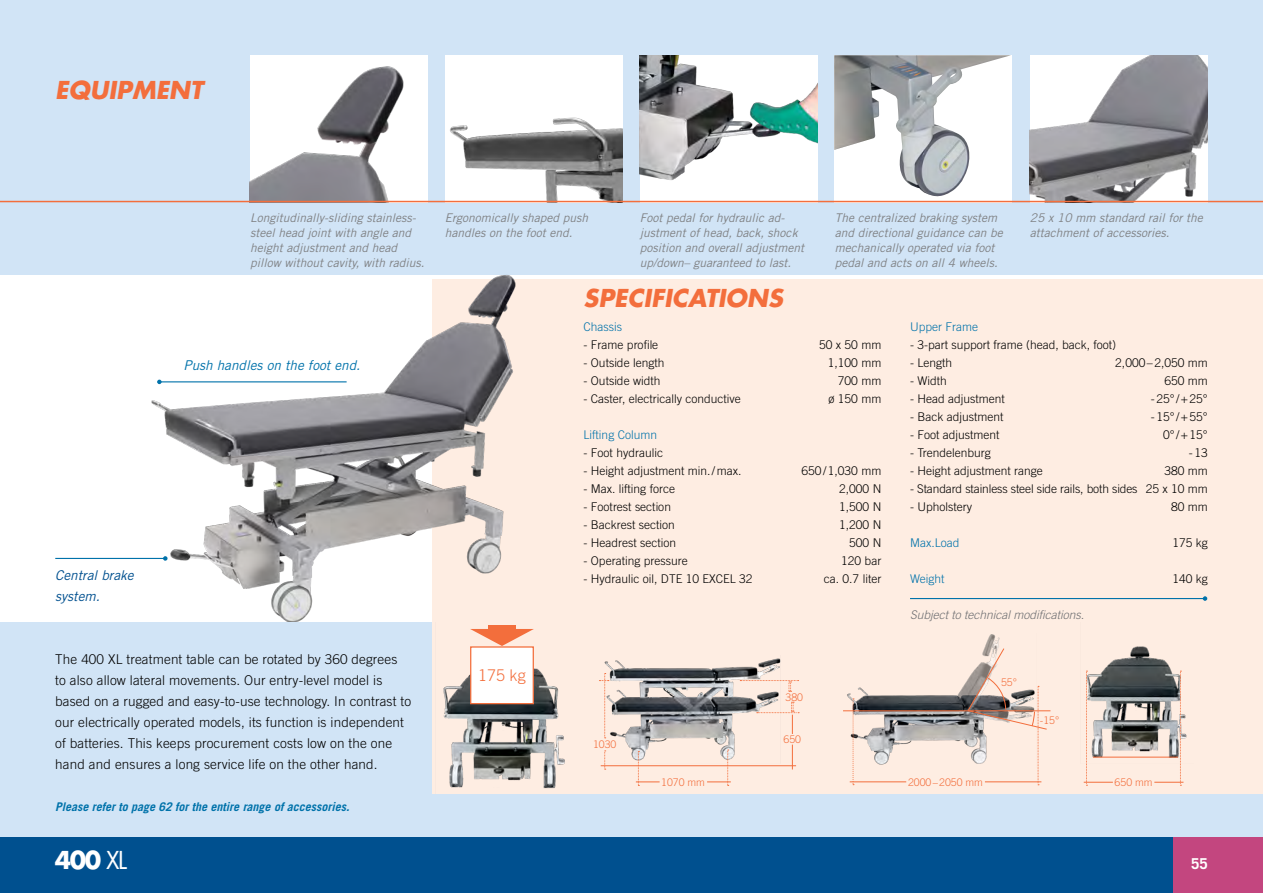
<style>
.page{position:relative;width:1263px;height:893px;background:#fff}
.page>*{position:absolute;margin:0;border:0;box-sizing:border-box;transform-origin:0 0}
.t1{font:italic 700 24px "Futura Std";color:#f36e3c}
.t2{font:700 24px "Futura Std";color:#fff}
.t3{font:300 16.05px/17.9px "Trade Gothic LT Std";color:#f36e3c}
.t4{font:700 15px "Trade Gothic LT Std";color:#fff}
.t5{font:300 13.5px/21px "Trade Gothic LT Std";letter-spacing:.01em;color:#000}
.t6{font:italic 13.5px "Trade Gothic LT Std";color:#0072aa}
.t7{font:italic 13.5px/21px "Trade Gothic LT Std";color:#00508f}
.t8{font:300 12px "Trade Gothic LT Std";color:#000}
.t9{font:italic 12px/15px "Trade Gothic LT Std";color:#808285}
.t10{font:italic 700 12px "Trade Gothic LT Std";color:#0072aa}
.t11{font:300 12px "Trade Gothic LT Std";color:#0072aa}
.t12{font:italic 300 12px "Trade Gothic LT Std";color:#6d6e71}
.t13{font:300 10.5px "Trade Gothic LT Std";color:#f36e3c}
.s1{font-weight:400}
</style>
<div class="page">
<div style="left:0;top:622px;width:1263px;height:271px;background:#d1e4f6"></div>
<div style="left:0;top:0;width:1263px;height:275px;background:#d1e4f6"></div>
<div style="left:0;top:838px;width:1263px;height:55px;background:#00508f"></div>
<div style="left:1173px;top:838px;width:90px;height:55px;background:#c3467f"></div>
<div style="left:432px;top:279px;width:831px;height:514px;background:#feede2"></div>
<img style="left:1030px;top:55px;width:178px;height:146px">
<img style="left:250px;top:55px;width:178px;height:146px">
<img style="left:640px;top:55px;width:177px;height:146px">
<div style="left:834px;top:55px;width:178px;height:147px;background:linear-gradient(to right,#fff,#fff)"></div>
<img style="left:834px;top:55px;width:177px;height:143px">
<img style="left:445px;top:55px;width:178px;height:146px">
<hr style="left:0;top:201px;width:1263px;height:1px;background:#f36e3c">
<img style="left:845px;top:634px;width:155px;height:131px">
<hr style="left:843px;top:710px;width:207px;height:1px;background:#f36e3c">
<svg style="left:967px;top:648px;width:80px;height:137px"></svg>
<hr style="left:850px;top:781px;width:56px;height:1px;background:#f36e3c">
<hr style="left:985px;top:781px;width:56px;height:1px;background:#f36e3c">
<svg style="left:852px;top:698px;width:2px;height:87px"></svg>
<img style="left:604px;top:658px;width:176px;height:102px">
<svg style="left:792px;top:745px;width:1px;height:24px"></svg>
<svg style="left:604px;top:750px;width:2px;height:20px"></svg>
<svg style="left:740px;top:680px;width:59px;height:12px"></svg>
<svg style="left:757px;top:702px;width:42px;height:32px"></svg>
<svg style="left:599px;top:673px;width:10px;height:65px"></svg>
<svg style="left:707px;top:750px;width:24px;height:36px"></svg>
<svg style="left:636px;top:751px;width:24px;height:35px"></svg>
<hr style="left:601px;top:765px;width:195px;height:1px;background:#f36e3c">
<hr style="left:55px;top:558px;width:110px;height:1px;background:#0072aa">
<img style="left:1086px;top:646px;width:101px;height:111px">
<svg style="left:1154px;top:671px;width:29px;height:115px"></svg>
<hr style="left:1093px;top:757px;width:85px;height:1px;background:#f36e3c">
<svg style="left:1084px;top:671px;width:29px;height:115px"></svg>
<img style="left:148px;top:275px;width:368px;height:347px">
<img style="left:443px;top:668px;width:122px;height:121px">
<div style="left:470px;top:646px;width:64px;height:58px;background:#fff;border:1px solid #f36e3c"></div>
<div style="left:488px;top:625px;width:28px;height:5px;background:#f36e3c"></div>
<svg style="left:470px;top:629px;width:64px;height:17px"></svg>
<hr style="left:910px;top:598px;width:295px;height:1px;background:#0072aa">
<svg style="left:1203px;top:596px;width:4px;height:5px"></svg>
<h1 class="t1" style="left:55px;top:75px;width:149px">EQUIPMENT</h1>
<p class="t9" style="left:250px;top:210px;width:176px">Longitudinally-sliding stainless&shy;steel head joint with angle and height adjustment and head pillow without cavity, with radius.</p>
<p class="t9" style="left:445px;top:210px;width:145px">Ergonomically shaped push handles on the foot end.</p>
<p class="t9" style="left:835px;top:210px;width:170px">The centralized braking system and directional guidance can be mechanically operated via foot pedal and acts on all 4 wheels.</p>
<p class="t9" style="left:1030px;top:210px;width:174px">25 x 10 mm standard rail for the attachment of accessories.</p>
<p class="t9" style="left:640px;top:210px;width:166px">Foot pedal for hydraulic ad&shy;justment of head, back, shock position and overall adjustment up/down– guaranteed to last.</p>
<p class="t6" style="left:183px;top:357px;width:178px">Push handles on the foot end.</p>
<p class="t7" style="left:55px;top:565px;width:80px">Central brake system.</p>
<p class="t5" style="left:55px;top:649px;width:357px">The 400 XL treatment table can be rotated by 360 degrees to also allow lateral movements. Our entry-level model is based on a rugged and easy-to-use technology. In contrast to our electrically operated models, its function is independent of batteries. This keeps procurement costs low on the one hand and ensures a long service life on the other hand.</p>
<p class="t10" style="left:55px;top:800px;width:296px">Please refer to page 62 for the entire range of accessories.</p>
<h1 class="t2" style="left:55px;top:843px;width:74px">400 <span class="s1">XL</span></h1>
<h2 class="t3" style="left:474px;top:656px;width:53px">550 lbs<br>250 kg</h2>
<h2 class="t3" style="left:478px;top:666px;width:49px">175 kg</h2>
<h1 class="t1" style="left:584px;top:282px;width:201px">SPECIFICATIONS</h1>
<p class="t11" style="left:584px;top:319px;width:40px">Chassis</p>
<p class="t8" style="left:584px;top:337px;width:76px">- Frame profile</p>
<p class="t8" style="left:819px;top:337px;width:64px">50 x 50 mm</p>
<p class="t8" style="left:584px;top:355px;width:82px">- Outside length</p>
<p class="t8" style="left:828px;top:355px;width:55px">1,100 mm</p>
<p class="t8" style="left:584px;top:373px;width:78px">- Outside width</p>
<p class="t8" style="left:838px;top:373px;width:45px">700 mm</p>
<p class="t8" style="left:584px;top:391px;width:159px">- Caster, electrically conductive</p>
<p class="t8" style="left:829px;top:391px;width:54px">ø 150 mm</p>
<p class="t11" style="left:584px;top:427px;width:75px">Lifting Column</p>
<p class="t8" style="left:584px;top:445px;width:81px">- Foot hydraulic</p>
<p class="t8" style="left:584px;top:463px;width:159px">- Height adjustment min./max.</p>
<p class="t8" style="left:802px;top:463px;width:81px">650/1,030 mm</p>
<p class="t8" style="left:584px;top:481px;width:93px">- Max. lifting force</p>
<p class="t8" style="left:839px;top:481px;width:44px">2,000 N</p>
<p class="t8" style="left:584px;top:499px;width:89px">- Footrest section</p>
<p class="t8" style="left:839px;top:499px;width:44px">1,500 N</p>
<p class="t8" style="left:584px;top:517px;width:93px">- Backrest section</p>
<p class="t8" style="left:839px;top:517px;width:44px">1,200 N</p>
<p class="t8" style="left:584px;top:535px;width:94px">- Headrest section</p>
<p class="t8" style="left:849px;top:535px;width:34px">500 N</p>
<p class="t8" style="left:584px;top:553px;width:106px">- Operating pressure</p>
<p class="t8" style="left:841px;top:553px;width:42px">120 bar</p>
<p class="t8" style="left:584px;top:571px;width:170px">- Hydraulic oil, DTE 10 EXCEL 32</p>
<p class="t8" style="left:824px;top:571px;width:59px">ca. 0.7 liter</p>
<p class="t13" style="left:593px;top:738px;width:25px">1030</p>
<p class="t13" style="left:661px;top:776px;width:45px">1070 mm</p>
<p class="t13" style="left:785px;top:691px;width:19px">380</p>
<p class="t13" style="left:784px;top:733px;width:19px">650</p>
<p class="t11" style="left:910px;top:319px;width:70px">Upper Frame</p>
<p class="t8" style="left:910px;top:337px;width:208px">- 3-part support frame (head, back, foot)</p>
<p class="t8" style="left:910px;top:355px;width:44px">- Length</p>
<p class="t8" style="left:1115px;top:355px;width:94px">2,000–2,050 mm</p>
<p class="t8" style="left:910px;top:373px;width:38px">- Width</p>
<p class="t8" style="left:1164px;top:373px;width:45px">650 mm</p>
<p class="t8" style="left:910px;top:391px;width:96px">- Head adjustment</p>
<p class="t8" style="left:1151px;top:391px;width:58px">-25°/+25°</p>
<p class="t8" style="left:910px;top:409px;width:95px">- Back adjustment</p>
<p class="t8" style="left:1151px;top:409px;width:58px">-15°/+55°</p>
<p class="t8" style="left:910px;top:427px;width:91px">- Foot adjustment</p>
<p class="t8" style="left:1163px;top:427px;width:46px">0°/+15°</p>
<p class="t8" style="left:910px;top:445px;width:82px">- Trendelenburg</p>
<p class="t8" style="left:1189px;top:445px;width:20px">-13</p>
<p class="t8" style="left:910px;top:463px;width:134px">- Height adjustment range</p>
<p class="t8" style="left:1164px;top:463px;width:45px">380 mm</p>
<p class="t8" style="left:910px;top:481px;width:299px">- Standard stainless steel side rails, both sides 25 x 10 mm</p>
<p class="t8" style="left:910px;top:499px;width:63px">- Upholstery</p>
<p class="t8" style="left:1171px;top:499px;width:38px">80 mm</p>
<p class="t11" style="left:910px;top:535px;width:51px">Max.Load</p>
<p class="t8" style="left:1172px;top:535px;width:37px">175 kg</p>
<p class="t11" style="left:910px;top:571px;width:36px">Weight</p>
<p class="t8" style="left:1172px;top:571px;width:37px">140 kg</p>
<p class="t12" style="left:910px;top:607px;width:176px">Subject to technical modifications.</p>
<p class="t13" style="left:1001px;top:676px;width:17px">55°</p>
<p class="t13" style="left:908px;top:776px;width:76px">2000–2050 mm</p>
<p class="t13" style="left:1040px;top:714px;width:21px">-15°</p>
<p class="t13" style="left:1115px;top:776px;width:39px">650 mm</p>
<p class="t4" style="left:1191px;top:854px;width:18px">55</p>
</div>
